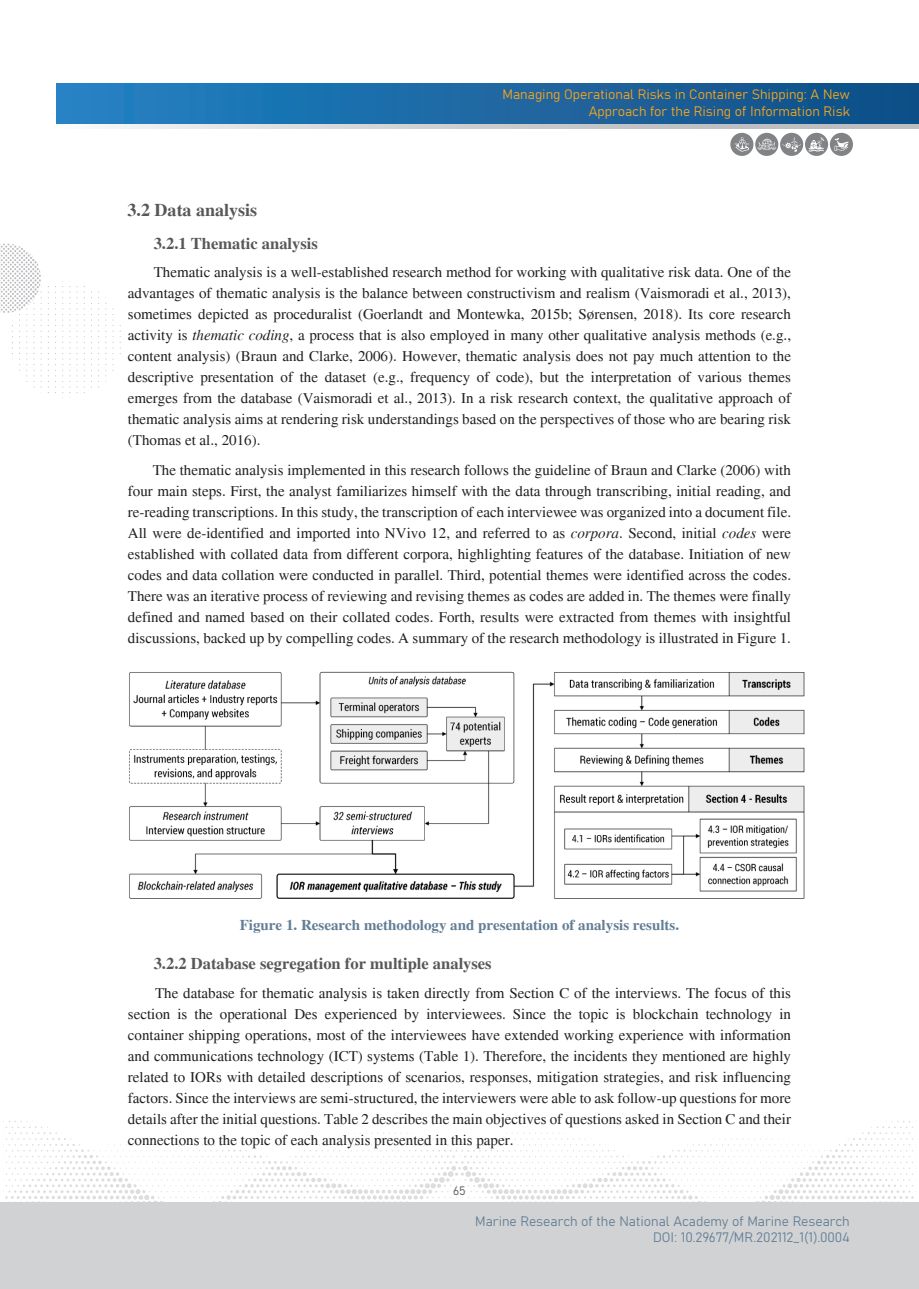
<style>
.page{position:relative;width:919px;height:1289px;background:#fff}
.page>*{position:absolute;margin:0;border:0;box-sizing:border-box;transform-origin:0 0}
.t1{font:700 18px "Times";color:#57585a}
.t2{font:700 16.5px "Times";color:#57585a}
.t3{font:15px/21px "Times";color:#231f20;text-align:justify}
.t4{font:700 15px "Times";color:#637e95}
.t5{font:13.5px/16.2px "Bahnschrift";color:#f9a61b;text-align:right}
.t6{font:13.5px/16.2px "Bahnschrift";color:#637e95;text-align:right}
.t7{font:12px "Bahnschrift";color:#57585a}
.s1{font-style:italic}
</style>
<div class="page">
<svg style="left:3px;top:1120px;width:913px;height:82px"></svg>
<svg style="left:112px;top:308px;width:1px;height:63px"></svg>
<svg style="left:105px;top:297px;width:1px;height:85px"></svg>
<svg style="left:98px;top:291px;width:1px;height:96px"></svg>
<svg style="left:91px;top:291px;width:1px;height:96px"></svg>
<svg style="left:84px;top:286px;width:1px;height:107px"></svg>
<svg style="left:77px;top:286px;width:1px;height:107px"></svg>
<svg style="left:69px;top:281px;width:1px;height:117px"></svg>
<svg style="left:62px;top:281px;width:1px;height:117px"></svg>
<svg style="left:55px;top:286px;width:1px;height:107px"></svg>
<svg style="left:48px;top:286px;width:1px;height:107px"></svg>
<svg style="left:0;top:244px;width:42px;height:149px"></svg>
<svg style="left:110px;top:124px;width:808px;height:4px;background:#cecfd1"></svg>
<div style="left:56px;top:83px;width:862px;height:41px;background:linear-gradient(to right,#2582c3,#114e85)"></div>
<div style="left:730px;top:133px;width:23px;height:23px;background:#818386;border-radius:50%"></div>
<svg style="left:735px;top:137px;width:14px;height:14px"></svg>
<div style="left:755px;top:133px;width:23px;height:23px;background:#818386;border-radius:50%"></div>
<svg style="left:757px;top:139px;width:19px;height:11px"></svg>
<div style="left:829px;top:133px;width:23px;height:23px;background:#818386;border-radius:50%"></div>
<svg style="left:834px;top:138px;width:14px;height:13px"></svg>
<div style="left:780px;top:133px;width:23px;height:23px;background:#818386;border-radius:50%"></div>
<svg style="left:782px;top:137px;width:18px;height:15px"></svg>
<svg style="left:805px;top:133px;width:23px;height:23px"></svg>
<svg style="left:808px;top:137px;width:16px;height:14px"></svg>
<div style="left:0;top:1202px;width:918px;height:86px;background:#d1d2d4"></div>
<img style="left:129px;top:671px;width:675px;height:227px">
<p class="t1" style="left:128px;top:199px;width:131px">3.2 Data analysis</p>
<p class="t2" style="left:154px;top:233px;width:166px">3.2.1 Thematic analysis</p>
<p class="t5" style="left:502px;top:86px;width:349px">Managing Operational Risks in Container Shipping: A New<br>Approach for the Rising of Information Risk</p>
<p class="t3" style="left:128px;top:262px;width:664px;text-indent:26px">Thematic analysis is a well-established research method for working with qualitative risk data. One of the advantages of thematic analysis is the balance between constructivism and realism (Vaismoradi et al., 2013), sometimes depicted as proceduralist (Goerlandt and Montewka, 2015b; Sørensen, 2018). Its core research activity is <span class="s1">thematic coding</span>, a process that is also employed in many other qualitative analysis methods (e.g., content analysis) (Braun and Clarke, 2006). However, thematic analysis does not pay much attention to the descriptive presentation of the dataset (e.g., frequency of code), but the interpretation of various themes emerges from the database (Vaismoradi et al., 2013). In a risk research context, the qualitative approach of thematic analysis aims at rendering risk understandings based on the perspectives of those who are bearing risk (Thomas et al., 2016).</p>
<p class="t3" style="left:128px;top:460px;width:664px;text-indent:25px">The thematic analysis implemented in this research follows the guideline of Braun and Clarke (2006) with four main steps. First, the analyst familiarizes himself with the data through transcribing, initial reading, and re-reading transcriptions. In this study, the transcription of each interviewee was organized into a document file.<br>All were de-identified and imported into NVivo 12, and referred to as <span class="s1">corpora</span>. Second, initial <span class="s1">codes</span> were established with collated data from different corpora, highlighting features of the database. Initiation of new codes and data collation were conducted in parallel. Third, potential themes were identified across the codes.<br>There was an iterative process of reviewing and revising themes as codes are added in. The themes were finally defined and named based on their collated codes. Forth, results were extracted from themes with insightful discussions, backed up by compelling codes. A summary of the research methodology is illustrated in Figure 1.</p>
<p class="t4" style="left:240px;top:916px;width:441px">Figure 1. Research methodology and presentation of analysis results.</p>
<p class="t2" style="left:154px;top:953px;width:339px">3.2.2 Database segregation for multiple analyses</p>
<p class="t3" style="left:128px;top:982px;width:664px;text-indent:27px">The database for thematic analysis is taken directly from Section C of the interviews. The focus of this section is the operational Des experienced by interviewees. Since the topic is blockchain technology in container shipping operations, most of the interviewees have extended working experience with information and communications technology (ICT) systems (Table 1). Therefore, the incidents they mentioned are highly related to IORs with detailed descriptions of scenarios, responses, mitigation strategies, and risk influencing factors. Since the interviews are semi-structured, the interviewers were able to ask follow-up questions for more details after the initial questions. Table 2 describes the main objectives of questions asked in Section C and their connections to the topic of each analysis presented in this paper.</p>
<p class="t7" style="left:453px;top:1181px;width:14px">65</p>
<p class="t6" style="left:475px;top:1212px;width:376px">Marine Research of the National Academy of Marine Research<br>DOI: 10.29677/MR.202112_1(1).0004</p>
</div>
